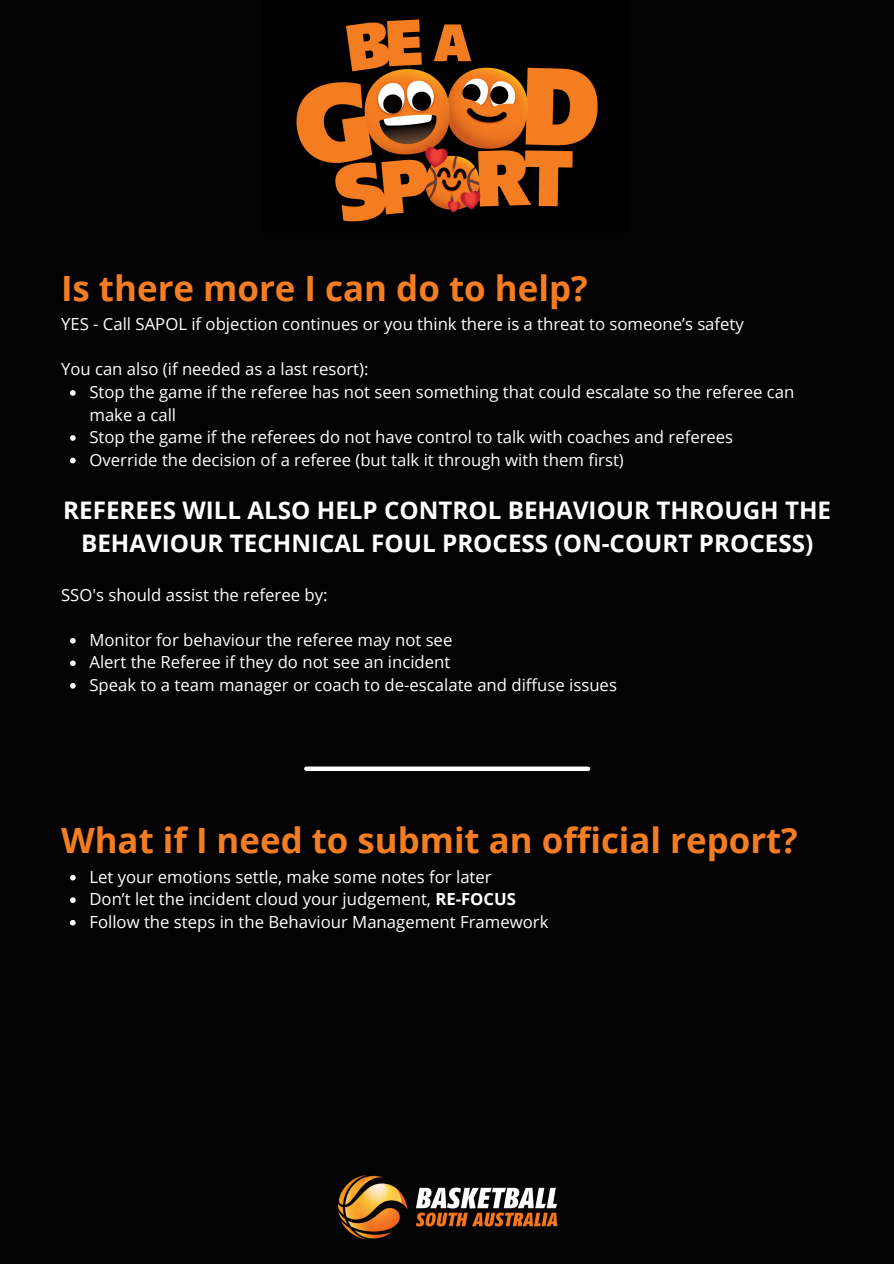
<style>
.page{position:relative;width:894px;height:1264px;background:#fff}
.page>*{position:absolute;margin:0;border:0;box-sizing:border-box;transform-origin:0 0}
.t1{font:700 34.95px "Open Sans";color:#f47d24}
.t2{font:700 34.8px "Open Sans";color:#f47d24}
.t3{font:700 24.15px/33.8px "Open Sans";color:#fff;text-align:center}
.t4{font:16.65px/22.5px "Open Sans";color:#fff}
.s1{font-weight:700}
</style>
<div class="page">
<div style="left:0;top:0;width:893px;height:1263px;background:#030303"></div>
<img style="left:296px;top:19px;width:302px;height:203px">
<div style="left:306px;top:766px;width:282px;height:5px;background:#fff"></div>
<img style="left:338px;top:1175px;width:218px;height:63px">
<svg style="left:70px;top:390px;width:6px;height:6px"></svg>
<svg style="left:70px;top:435px;width:6px;height:6px"></svg>
<svg style="left:70px;top:457px;width:6px;height:6px"></svg>
<svg style="left:70px;top:638px;width:6px;height:5px"></svg>
<svg style="left:70px;top:660px;width:6px;height:6px"></svg>
<svg style="left:70px;top:683px;width:6px;height:5px"></svg>
<svg style="left:70px;top:874px;width:6px;height:6px"></svg>
<svg style="left:70px;top:897px;width:6px;height:6px"></svg>
<svg style="left:70px;top:919px;width:6px;height:6px"></svg>
<p class="t1" style="left:61px;top:264px;width:528px">Is there more I can do to help?</p>
<p class="t4" style="left:61px;top:313px;width:684px">YES - Call SAPOL if objection continues or you think there is a threat to someone’s safety</p>
<p class="t4" style="left:61px;top:358px;width:309px">You can also (if needed as a last resort):</p>
<p class="t4" style="left:89px;top:380px;width:706px">Stop the game if the referee has not seen something that could escalate so the referee can make a call</p>
<p class="t4" style="left:89px;top:425px;width:645px">Stop the game if the referees do not have control to talk with coaches and referees</p>
<p class="t4" style="left:89px;top:448px;width:535px">Override the decision of a referee (but talk it through with them first)</p>
<p class="t3" style="left:63px;top:492px;width:769px">REFEREES WILL ALSO HELP CONTROL BEHAVIOUR THROUGH THE<br>BEHAVIOUR TECHNICAL FOUL PROCESS (ON-COURT PROCESS)</p>
<p class="t4" style="left:61px;top:583px;width:268px">SSO's should assist the referee by:</p>
<p class="t4" style="left:89px;top:628px;width:364px">Monitor for behaviour the referee may not see</p>
<p class="t4" style="left:89px;top:650px;width:362px">Alert the Referee if they do not see an incident</p>
<p class="t4" style="left:89px;top:673px;width:529px">Speak to a team manager or coach to de-escalate and diffuse issues</p>
<p class="t2" style="left:61px;top:816px;width:738px">What if I need to submit an official report?</p>
<p class="t4" style="left:89px;top:865px;width:403px">Let your emotions settle, make some notes for later</p>
<p class="t4" style="left:89px;top:887px;width:428px">Don’t let the incident cloud your judgement, <span class="s1">RE-FOCUS</span></p>
<p class="t4" style="left:89px;top:910px;width:460px">Follow the steps in the Behaviour Management Framework</p>
</div>
